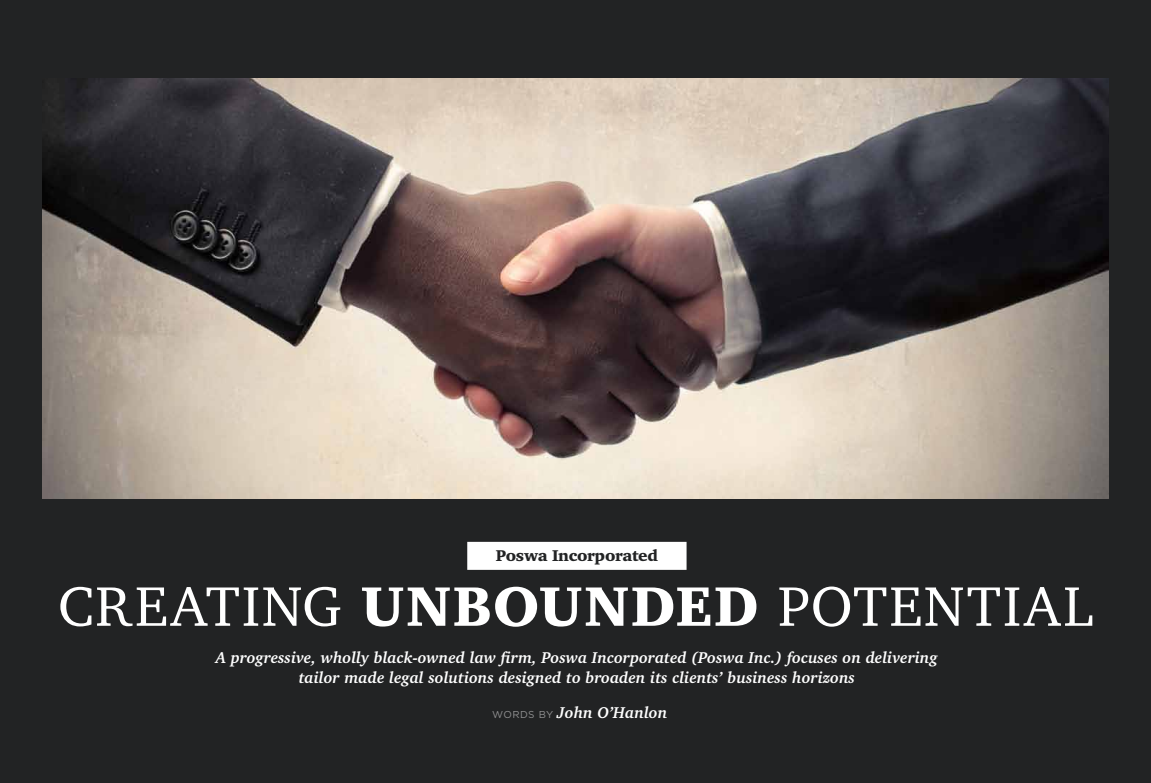
<style>
.page{position:relative;width:1151px;height:783px;background:#fff}
.page>*{position:absolute;margin:0;border:0;box-sizing:border-box;transform-origin:0 0}
.t1{font:57px "Charter IT Cby BT";letter-spacing:.035em;color:#fff}
.t2{font:italic 700 16px/20px "Charter IT Cby BT";color:#fff;text-align:center}
.t3{font:900 16px "Charter IT Cby BT";letter-spacing:-.02em;color:#222324}
.s1{font-weight:900}
.s2{font-family:"Gotham";font-weight:400;font-style:normal;font-size:10px;color:#919192}
</style>
<div class="page">
<div style="left:0;top:0;width:1151px;height:782px;background:#222324"></div>
<div style="left:467px;top:541px;width:219px;height:28px;background:#fff"></div>
<img style="left:43px;top:78px;width:1065px;height:420px">
<p class="t3" style="left:496px;top:545px;width:164px">Poswa Incorporated</p>
<h1 class="t1" style="left:58px;top:570px;width:1037px">CREATING <span class="s1">unbounded</span> POTENTIAL</h1>
<p class="t2" style="left:216px;top:647px;width:723px">A progressive, wholly black-owned law firm, Poswa Incorporated (Poswa Inc.) focuses on delivering tailor made legal solutions designed to broaden its clients’ business horizons</p>
<p class="t2" style="left:492px;top:701px;width:177px"><span class="s2">WORDS BY</span> John O’Hanlon</p>
</div>
